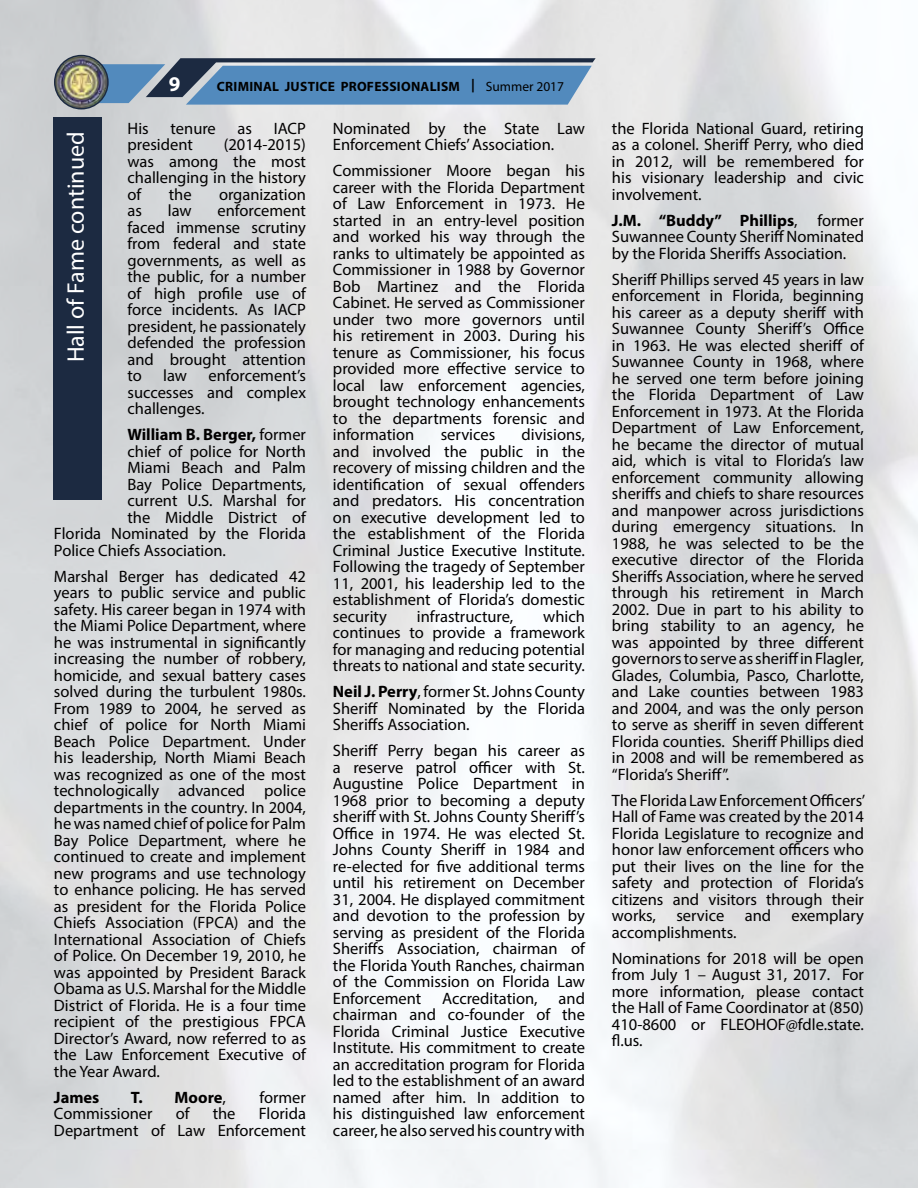
<style>
.page{position:relative;width:918px;height:1188px;background:#fff}
.page>*{position:absolute;margin:0;border:0;box-sizing:border-box;transform-origin:0 0}
.t1{font:24px "Myriad Pro";color:#fff}
.t2{font:700 21px "Myriad Pro";color:#fff}
.t3{font:16.5px/16.5px "Myriad Pro";color:#010000;text-align:justify}
.t4{font:700 16.5px "Myriad Pro";color:#010000}
.t5{font:700 13.5px "Myriad Pro";letter-spacing:.02em;color:#000}
.s1{font-weight:400}
.s2{font-weight:700}
</style>
<div class="page">
<img style="left:0;top:0;width:918px;height:1188px">
<div style="left:53px;top:117px;width:49px;height:382px;background:#1c2a41"></div>
<svg style="left:93px;top:58px;width:503px;height:47px;background:#618bb2"></svg>
<img style="left:55px;top:56px;width:53px;height:53px;border-radius:27px">
<div style="left:54px;top:55px;width:55px;height:55px;border:2px solid #1c2a41;border-radius:50%"></div>
<p class="t2" style="left:169px;top:70px;width:13px">9</p>
<p class="t5" style="left:217px;top:77px;width:349px">CRIMINAL JUSTICE PROFESSIONALISM | <span class="s1">Summer 2017</span></p>
<p class="t3" style="left:128px;top:120px;width:23px">His</p>
<p class="t3" style="left:171px;top:120px;width:47px">tenure</p>
<p class="t3" style="left:238px;top:120px;width:16px">as</p>
<p class="t3" style="left:274px;top:120px;width:34px">IACP</p>
<p class="t3" style="left:128px;top:136px;width:67px">president</p>
<h1 class="t1" style="left:61px;top:362px;width:232px;rotate:-90deg">Hall of Fame continued</h1>
<p class="t3" style="left:128px;top:136px;width:180px;text-indent:96px">(2014-2015) was among the most challenging in the history of</p>
<p class="t3" style="left:169px;top:186px;width:24px">the</p>
<p class="t3" style="left:219px;top:186px;width:89px">organization</p>
<p class="t3" style="left:128px;top:202px;width:180px;text-indent:90px">enforcement faced immense scrutiny from federal and state governments, as well as the public, for a number of high profile use of force incidents. As IACP president, he passionately defended the profession and brought attention to</p>
<p class="t3" style="left:128px;top:202px;width:16px">as</p>
<p class="t3" style="left:168px;top:202px;width:25px">law</p>
<p class="t3" style="left:128px;top:367px;width:180px;text-indent:81px">enforcement’s successes and complex challenges.</p>
<p class="t4" style="left:128px;top:424px;width:180px">William B. Berger, <span class="s1">former</span></p>
<p class="t3" style="left:128px;top:443px;width:180px">chief of police for North</p>
<p class="t3" style="left:128px;top:459px;width:180px">Miami Beach and Palm</p>
<p class="t3" style="left:128px;top:476px;width:180px">Bay Police Departments,</p>
<p class="t3" style="left:128px;top:492px;width:180px">current U.S. Marshal for</p>
<p class="t3" style="left:128px;top:509px;width:180px">the Middle District of</p>
<p class="t3" style="left:54px;top:525px;width:254px">Florida Nominated by the Florida</p>
<p class="t3" style="left:54px;top:542px;width:174px">Police Chiefs Association.</p>
<p class="t3" style="left:54px;top:568px;width:254px">Marshal Berger has dedicated 42 years to public service and public safety. His career began in 1974 with the Miami Police Department, where he was instrumental in significantly increasing the number of robbery, homicide, and sexual battery cases solved during the turbulent 1980s.<br>From 1989 to 2004, he served as chief of police for North Miami Beach Police Department. Under his leadership, North Miami Beach was recognized as one of the most technologically advanced police departments in the country. In 2004, he was named chief of police for Palm Bay Police Department, where he continued to create and implement new programs and use technology to enhance policing. He has served as president for the Florida Police Chiefs Association (FPCA) and the International Association of Chiefs of Police. On December 19, 2010, he was appointed by President Barack Obama as U.S. Marshal for the Middle District of Florida. He is a four time recipient of the prestigious FPCA Director’s Award, now referred to as the Law Enforcement Executive of the Year Award.</p>
<p class="t4" style="left:54px;top:1086px;width:47px">James</p>
<p class="t4" style="left:131px;top:1086px;width:97px">T. Moore<span class="s1">,</span></p>
<p class="t3" style="left:259px;top:1089px;width:48px">former</p>
<p class="t3" style="left:54px;top:1105px;width:100px">Commissioner</p>
<p class="t3" style="left:176px;top:1105px;width:15px">of</p>
<p class="t3" style="left:213px;top:1105px;width:24px">the</p>
<p class="t3" style="left:163px;top:367px;width:25px">law</p>
<p class="t3" style="left:54px;top:1105px;width:254px;text-align:right">Florida<br>Department of Law Enforcement</p>
<p class="t3" style="left:333px;top:120px;width:254px">Nominated by the State Law<br>Enforcement Chiefs’ Association.</p>
<p class="t3" style="left:333px;top:162px;width:254px">Commissioner Moore began his career with the Florida Department of Law Enforcement in 1973. He started in an entry-level position and worked his way through the ranks to ultimately be appointed as Commissioner in 1988 by Governor Bob Martinez and the Florida Cabinet. He served as Commissioner under two more governors until his retirement in 2003. During his tenure as Commissioner, his focus provided more effective service to local law enforcement agencies, brought technology enhancements to the departments forensic and information</p>
<p class="t3" style="left:333px;top:426px;width:254px;text-indent:189px">divisions, and involved the public in the recovery of missing children and the identification of sexual offenders and predators. His concentration on executive development led to the establishment of the Florida Criminal Justice Executive Institute.<br>Following the tragedy of September 11, 2001, his leadership led to the establishment of Florida’s domestic security</p>
<p class="t3" style="left:441px;top:426px;width:56px">services</p>
<p class="t3" style="left:417px;top:608px;width:98px">infrastructure,</p>
<p class="t3" style="left:333px;top:608px;width:254px;text-indent:210px">which continues to provide a framework for managing and reducing potential threats to national and state security.</p>
<p class="t3" style="left:333px;top:683px;width:254px"><span class="s2">Neil J. Perry</span>, former St. Johns County Sheriff Nominated by the Florida Sheriffs Association.</p>
<p class="t3" style="left:333px;top:742px;width:254px">Sheriff Perry began his career as a reserve patrol officer with St.<br>Augustine Police Department in 1968 prior to becoming a deputy sheriff with St. Johns County Sheriff’s Office in 1974. He was elected St.<br>Johns County Sheriff in 1984 and re-elected for five additional terms until his retirement on December 31, 2004. He displayed commitment and devotion to the profession by serving as president of the Florida Sheriffs Association, chairman of the Florida Youth Ranches, chairman of the Commission on Florida Law Enforcement</p>
<p class="t3" style="left:333px;top:990px;width:254px;text-indent:226px">and chairman and co-founder of the Florida Criminal Justice Executive Institute. His commitment to create an accreditation program for Florida led to the establishment of an award named after him. In addition to his distinguished law enforcement career, he also served his country with</p>
<p class="t3" style="left:442px;top:990px;width:97px">Accreditation,</p>
<p class="t3" style="left:612px;top:120px;width:254px">the Florida National Guard, retiring as a colonel. Sheriff Perry, who died in 2012, will be remembered for his visionary leadership and civic involvement.</p>
<p class="t3" style="left:612px;top:212px;width:254px"><span class="s2">J.M. “Buddy” Phillips</span>, former Suwannee County Sheriff Nominated by the Florida Sheriffs Association.</p>
<p class="t3" style="left:612px;top:271px;width:254px">Sheriff Phillips served 45 years in law enforcement in Florida, beginning his career as a deputy sheriff with Suwannee County Sheriff’s Office in 1963. He was elected sheriff of Suwannee County in 1968, where he served one term before joining the Florida Department of Law Enforcement in 1973. At the Florida Department of Law Enforcement, he became the director of mutual aid, which is vital to Florida’s law enforcement community allowing sheriffs and chiefs to share resources and manpower across jurisdictions during emergency situations. In 1988, he was selected to be the executive director of the Florida Sheriffs Association, where he served through his retirement in March 2002. Due in part to his ability to bring stability to an agency, he was appointed by three different governors to serve as sheriff in Flagler, Glades, Columbia, Pasco, Charlotte, and Lake counties between 1983 and 2004, and was the only person to serve as sheriff in seven different Florida counties. Sheriff Phillips died in 2008 and will be remembered as “Florida’s Sheriff”.</p>
<p class="t3" style="left:612px;top:792px;width:255px">The Florida Law Enforcement Officers’ Hall of Fame was created by the 2014<br>Florida Legislature to recognize and honor law enforcement officers who put their lives on the line for the safety and protection of Florida’s citizens and visitors through their works, service and exemplary accomplishments.</p>
<p class="t3" style="left:612px;top:950px;width:254px">Nominations for 2018 will be open from July 1 – August 31, 2017. For more information, please contact the Hall of Fame Coordinator at (850)<br>410-8600 or FLEOHOF@fdle.state. fl.us.</p>
</div>
